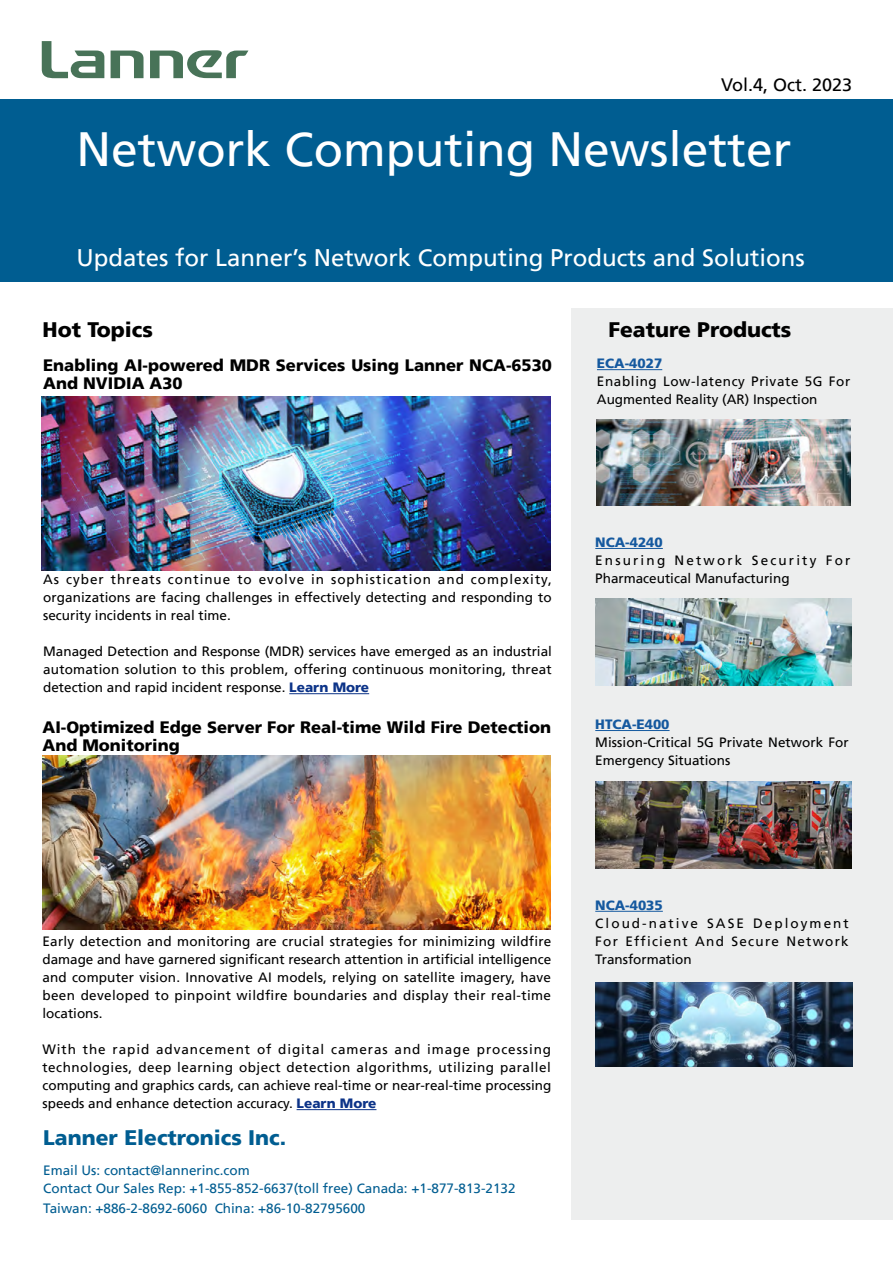
<style>
.page{position:relative;width:893px;height:1263px;background:#fff}
.page>*{position:absolute;margin:0;border:0;box-sizing:border-box;transform-origin:0 0}
.t1{font:48px "Frutiger LT";color:#fff}
.t2{font:24px "Frutiger LT";color:#fff}
.t3{font:900 21px "Frutiger LT";color:#000}
.t4{font:900 21px "Frutiger LT";color:#005d91}
.t5{font:18px "Frutiger LT";color:#000}
.t6{font:900 16.5px/18px "Frutiger LT";color:#000}
.t7{font:13.5px/18px "Frutiger LT";color:#000;text-align:justify}
.t8{font:13.5px/18px "Frutiger LT";color:#005d91}
.t9{font:13.5px/18px "Frutiger LT";letter-spacing:.025em;color:#000}
.t10{font:900 13.5px "Frutiger LT";color:#15599f}
.s1{font-weight:900;color:#0c3388}
</style>
<div class="page">
<div style="left:0;top:99px;width:893px;height:183px;background:#005d91"></div>
<div style="left:571px;top:308px;width:322px;height:912px;background:#edeeee"></div>
<svg style="left:42px;top:41px;width:62px;height:37px"></svg>
<svg style="left:111px;top:51px;width:33px;height:27px"></svg>
<svg style="left:150px;top:50px;width:98px;height:28px"></svg>
<hr style="left:289px;top:693px;width:80px;height:1px;background:#0c3388">
<hr style="left:595px;top:730px;width:75px;height:1px;background:#15599f">
<hr style="left:597px;top:369px;width:65px;height:1px;background:#15599f">
<hr style="left:297px;top:1109px;width:79px;height:1px;background:#0c3388">
<hr style="left:595px;top:548px;width:68px;height:1px;background:#15599f">
<hr style="left:595px;top:911px;width:68px;height:1px;background:#15599f">
<img style="left:41px;top:397px;width:510px;height:174px">
<img style="left:43px;top:756px;width:508px;height:173px">
<img style="left:597px;top:419px;width:253px;height:87px">
<img style="left:595px;top:598px;width:256px;height:88px">
<img style="left:595px;top:781px;width:257px;height:88px">
<img style="left:595px;top:982px;width:258px;height:84px">
<h3 class="t5" style="left:721px;top:74px;width:133px">Vol.4, Oct. 2023</h3>
<h1 class="t1" style="left:77px;top:121px;width:716px">Network Computing Newsletter</h1>
<h2 class="t2" style="left:77px;top:244px;width:730px">Updates for Lanner’s Network Computing Products and Solutions</h2>
<h3 class="t3" style="left:43px;top:317px;width:112px">Hot Topics</h3>
<p class="t6" style="left:43px;top:356px;width:510px">Enabling AI-powered MDR Services Using Lanner NCA-6530<br>And NVIDIA A30</p>
<h3 class="t3" style="left:608px;top:317px;width:185px">Feature Products</h3>
<p class="t10" style="left:597px;top:355px;width:67px">ECA-4027</p>
<p class="t9" style="left:597px;top:373px;width:255px">Enabling Low-latency Private 5G For<br>Augmented Reality (AR) Inspection</p>
<p class="t7" style="left:43px;top:571px;width:510px">As cyber threats continue to evolve in sophistication and complexity, organizations are facing challenges in effectively detecting and responding to security incidents in real time.</p>
<p class="t7" style="left:43px;top:643px;width:510px">Managed Detection and Response (MDR) services have emerged as an industrial automation solution to this problem, offering continuous monitoring, threat detection and rapid incident response. <span class="s1">Learn More</span></p>
<p class="t6" style="left:43px;top:718px;width:510px">AI-Optimized Edge Server For Real-time Wild Fire Detection<br>And Monitoring</p>
<p class="t10" style="left:595px;top:534px;width:69px">NCA-4240</p>
<p class="t7" style="left:595px;top:551px;width:257px">Ensuring Network Security For<br>Pharmaceutical Manufacturing</p>
<p class="t10" style="left:595px;top:716px;width:76px">HTCA-E400</p>
<p class="t7" style="left:595px;top:733px;width:255px">Mission-Critical 5G Private Network For<br>Emergency Situations</p>
<p class="t7" style="left:43px;top:933px;width:510px">Early detection and monitoring are crucial strategies for minimizing wildfire damage and have garnered significant research attention in artificial intelligence and computer vision. Innovative AI models, relying on satellite imagery, have been developed to pinpoint wildfire boundaries and display their real-time locations.</p>
<p class="t7" style="left:43px;top:1041px;width:510px">With the rapid advancement of digital cameras and image processing technologies, deep learning object detection algorithms, utilizing parallel computing and graphics cards, can achieve real-time or near-real-time processing speeds and enhance detection accuracy. <span class="s1">Learn More</span></p>
<h3 class="t4" style="left:43px;top:1125px;width:244px">Lanner Electronics Inc.</h3>
<p class="t8" style="left:43px;top:1161px;width:474px">Email Us: contact@lannerinc.com<br>Contact Our Sales Rep: +1-855-852-6637(toll free) Canada: +1-877-813-2132</p>
<p class="t8" style="left:43px;top:1199px;width:324px">Taiwan: +886-2-8692-6060 China: +86-10-82795600</p>
<p class="t10" style="left:595px;top:897px;width:69px">NCA-4035</p>
<p class="t7" style="left:595px;top:914px;width:255px">Cloud-native SASE Deployment For Efficient And Secure Network Transformation</p>
</div>
